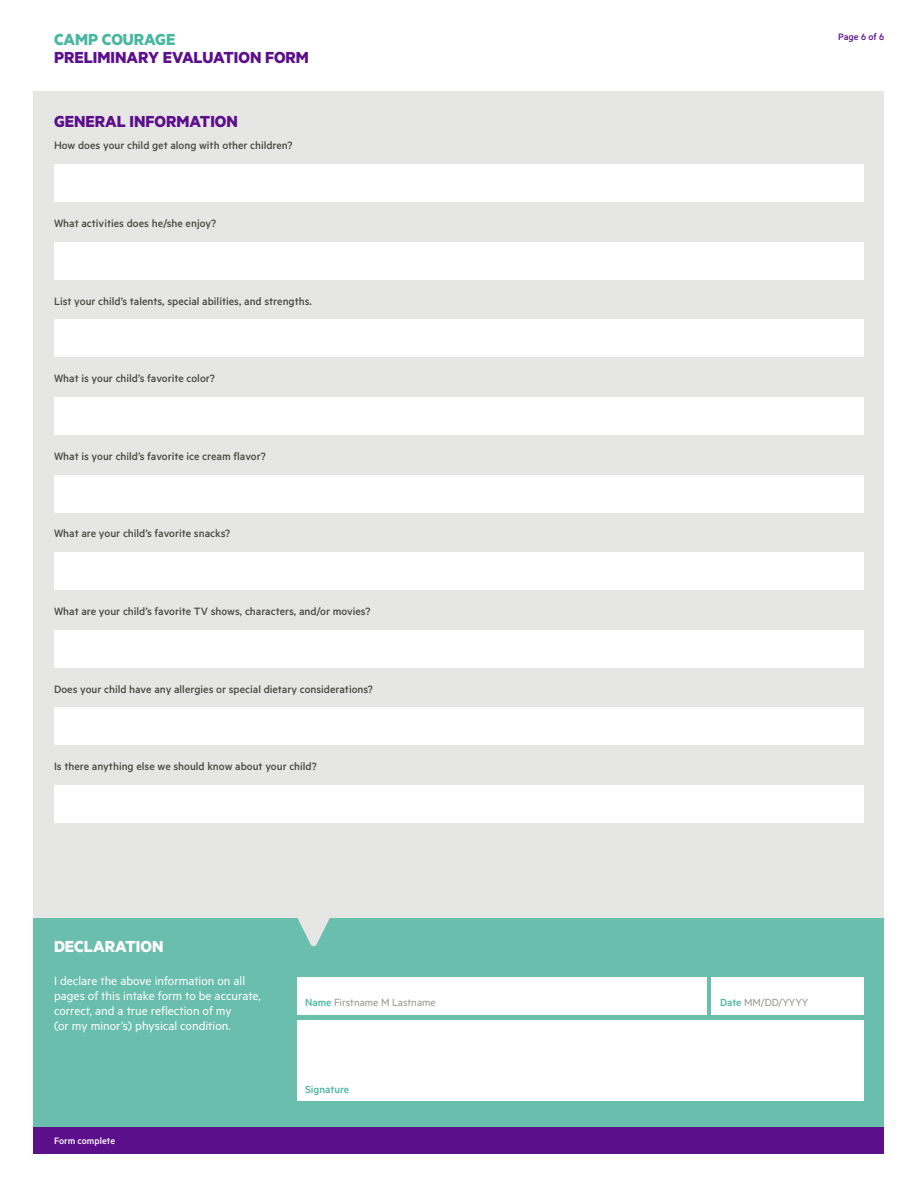
<style>
.page{position:relative;width:918px;height:1188px;background:#fff}
.page>*{position:absolute;margin:0;border:0;box-sizing:border-box;transform-origin:0 0}
.t1{font:700 18px "Metric";color:#5c0f8b}
.t2{font:700 18px "Metric";color:#49b6a2}
.t3{font:700 18px "Metric";color:#fff}
.t4{font:13.5px/15px "Metric";color:#fff}
.t5{font:500 12px "Metric";color:#4c4b46}
.t6{font:11.7px "Metric";color:#92938e}
.t7{font:500 11.7px "Metric";color:#49b6a2}
.t8{font:500 10.5px "Metric";color:#fff}
.t9{font:500 10.5px "Metric";color:#5c0f8b}
.s1{font-weight:500;color:#49b6a2}
</style>
<div class="page">
<div style="left:34px;top:1127px;width:850px;height:27px;background:#5c0f8b"></div>
<div style="left:34px;top:91px;width:850px;height:1029px;background:#e6e7e4"></div>
<div style="left:34px;top:918px;width:850px;height:209px;background:#69bead"></div>
<svg style="left:297px;top:918px;width:33px;height:28px"></svg>
<div style="left:297px;top:977px;width:410px;height:38px;background:#fff"></div>
<div style="left:297px;top:1020px;width:567px;height:81px;background:#fff"></div>
<div style="left:712px;top:977px;width:152px;height:38px;background:#fff"></div>
<div style="left:54px;top:164px;width:810px;height:38px;background:#fff"></div>
<div style="left:54px;top:242px;width:810px;height:37px;background:#fff"></div>
<div style="left:54px;top:475px;width:810px;height:37px;background:#fff"></div>
<div style="left:54px;top:319px;width:810px;height:38px;background:#fff"></div>
<div style="left:54px;top:552px;width:810px;height:38px;background:#fff"></div>
<div style="left:54px;top:708px;width:810px;height:37px;background:#fff"></div>
<div style="left:54px;top:785px;width:810px;height:38px;background:#fff"></div>
<div style="left:54px;top:397px;width:810px;height:38px;background:#fff"></div>
<div style="left:54px;top:630px;width:810px;height:38px;background:#fff"></div>
<h1 class="t2" style="left:54px;top:28px;width:123px">CAMP COURAGE</h1>
<h1 class="t1" style="left:54px;top:46px;width:257px">PRELIMINARY EVALUATION FORM</h1>
<h1 class="t1" style="left:54px;top:110px;width:185px">GENERAL INFORMATION</h1>
<p class="t5" style="left:54px;top:139px;width:240px">How does your child get along with other children?</p>
<p class="t5" style="left:54px;top:216px;width:164px">What activities does he/she enjoy?</p>
<p class="t5" style="left:54px;top:294px;width:259px">List your child’s talents, special abilities, and strengths.</p>
<p class="t5" style="left:54px;top:371px;width:162px">What is your child’s favorite color?</p>
<p class="t5" style="left:54px;top:449px;width:213px">What is your child’s favorite ice cream flavor?</p>
<p class="t5" style="left:54px;top:527px;width:178px">What are your child’s favorite snacks?</p>
<p class="t5" style="left:54px;top:604px;width:318px">What are your child’s favorite TV shows, characters, and/or movies?</p>
<p class="t5" style="left:54px;top:682px;width:320px">Does your child have any allergies or special dietary considerations?</p>
<p class="t5" style="left:54px;top:760px;width:264px">Is there anything else we should know about your child?</p>
<h1 class="t3" style="left:54px;top:935px;width:111px">DECLARATION</h1>
<p class="t4" style="left:54px;top:973px;width:208px">I declare the above information on all pages of this intake form to be accurate, correct, and a true reflection of my<br>(or my minor’s) physical condition.</p>
<p class="t8" style="left:54px;top:1135px;width:63px">Form complete</p>
<p class="t6" style="left:305px;top:996px;width:132px"><span class="s1">Name</span> Firstname M Lastname</p>
<p class="t7" style="left:305px;top:1082px;width:46px">Signature</p>
<p class="t9" style="left:838px;top:31px;width:48px">Page 6 of 6</p>
<p class="t6" style="left:720px;top:996px;width:90px"><span class="s1">Date</span> MM/DD/YYYY</p>
</div>
